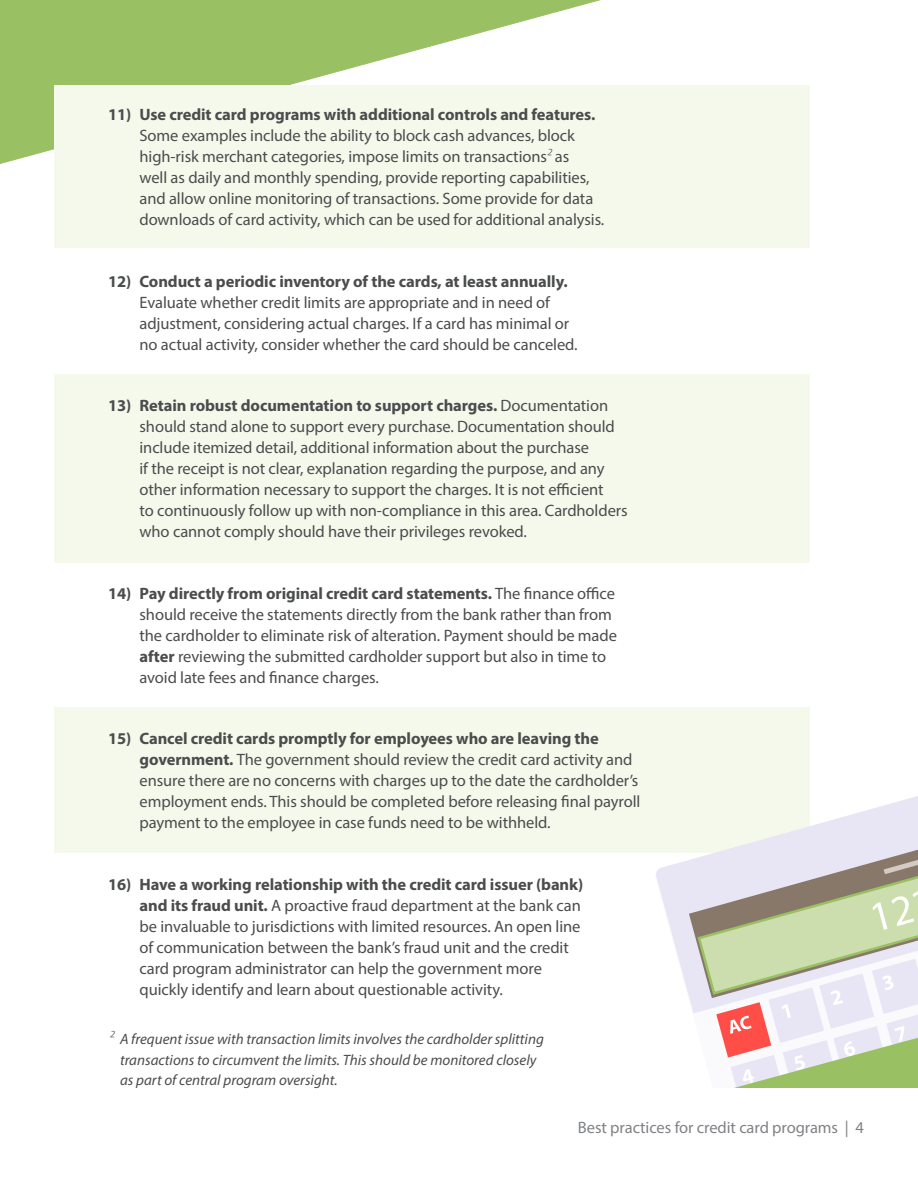
<style>
.page{position:relative;width:918px;height:1188px;background:#fff}
.page>*{position:absolute;margin:0;border:0;box-sizing:border-box;transform-origin:0 0}
.Numbers_Style_1{font:16.5px/21px "Myriad Pro";letter-spacing:-.005em;color:#4b4c4d}
.t1{font:16.5px "Myriad Pro";letter-spacing:-.005em;color:#808285}
.Footnotes_Style_1{font:italic 15px/21px "Myriad Pro";color:#4b4c4d;text-align:center}
.s1{font-weight:700}
.s2{font-weight:300;font-style:italic}
.s3{font-weight:300;font-size:16.5px}
</style>
<div class="page">
<svg style="left:0;top:0;width:602px;height:164px"></svg>
<div style="left:54px;top:86px;width:756px;height:162px;background:#f4f9ec"></div>
<div style="left:54px;top:373px;width:756px;height:190px;background:#f4f9ec"></div>
<div style="left:54px;top:707px;width:756px;height:146px;background:#f4f9ec"></div>
<svg style="left:665px;top:796px;width:253px;height:292px"></svg>
<p class="Numbers_Style_1" style="left:140px;top:104px;width:466px;text-indent:-32px"><span class="s1">11) Use credit card programs with additional controls and features.<br></span>Some examples include the ability to block cash advances, block high-risk merchant categories, impose limits on transactions<span class="s2">2</span> as<br>well as daily and monthly spending, provide reporting capabilities, and allow online monitoring of transactions. Some provide for data downloads of card activity, which can be used for additional analysis.</p>
<p class="Numbers_Style_1" style="left:140px;top:271px;width:440px;text-indent:-32px"><span class="s1">12) Conduct a periodic inventory of the cards, at least annually.<br></span>Evaluate whether credit limits are appropriate and in need of adjustment, considering actual charges. If a card has minimal or no actual activity, consider whether the card should be canceled.</p>
<p class="Numbers_Style_1" style="left:140px;top:395px;width:490px;text-indent:-32px"><span class="s1">13) Retain robust documentation to support charges.</span> Documentation should stand alone to support every purchase. Documentation should include itemized detail, additional information about the purchase<br>if the receipt is not clear, explanation regarding the purpose, and any other information necessary to support the charges. It is not efficient<br>to continuously follow up with non-compliance in this area. Cardholders who cannot comply should have their privileges revoked.</p>
<p class="Numbers_Style_1" style="left:140px;top:583px;width:479px;text-indent:-32px"><span class="s1">14) Pay directly from original credit card statements.</span> The finance office should receive the statements directly from the bank rather than from the cardholder to eliminate risk of alteration. Payment should be made <span class="s1">after</span> reviewing the submitted cardholder support but also in time to avoid late fees and finance charges.</p>
<p class="Numbers_Style_1" style="left:140px;top:728px;width:502px;text-indent:-32px"><span class="s1">15) Cancel credit cards promptly for employees who are leaving the government.</span> The government should review the credit card activity and ensure there are no concerns with charges up to the date the cardholder’s employment ends. This should be completed before releasing final payroll payment to the employee in case funds need to be withheld.</p>
<p class="Numbers_Style_1" style="left:140px;top:874px;width:445px;text-indent:-32px"><span class="s1">16) Have a working relationship with the credit card issuer (bank) and its fraud unit.</span> A proactive fraud department at the bank can be invaluable to jurisdictions with limited resources. An open line of communication between the bank’s fraud unit and the credit card program administrator can help the government more quickly identify and learn about questionable activity.</p>
<p class="Footnotes_Style_1" style="left:110px;top:1028px;width:436px"><span class="s3">2</span> A frequent issue with transaction limits involves the cardholder splitting transactions to circumvent the limits. This should be monitored closely</p>
<p class="Footnotes_Style_1" style="left:120px;top:1069px;width:219px">as part of central program oversight.</p>
<p class="t1" style="left:578px;top:1117px;width:288px">Best practices for credit card programs | 4</p>
</div>
